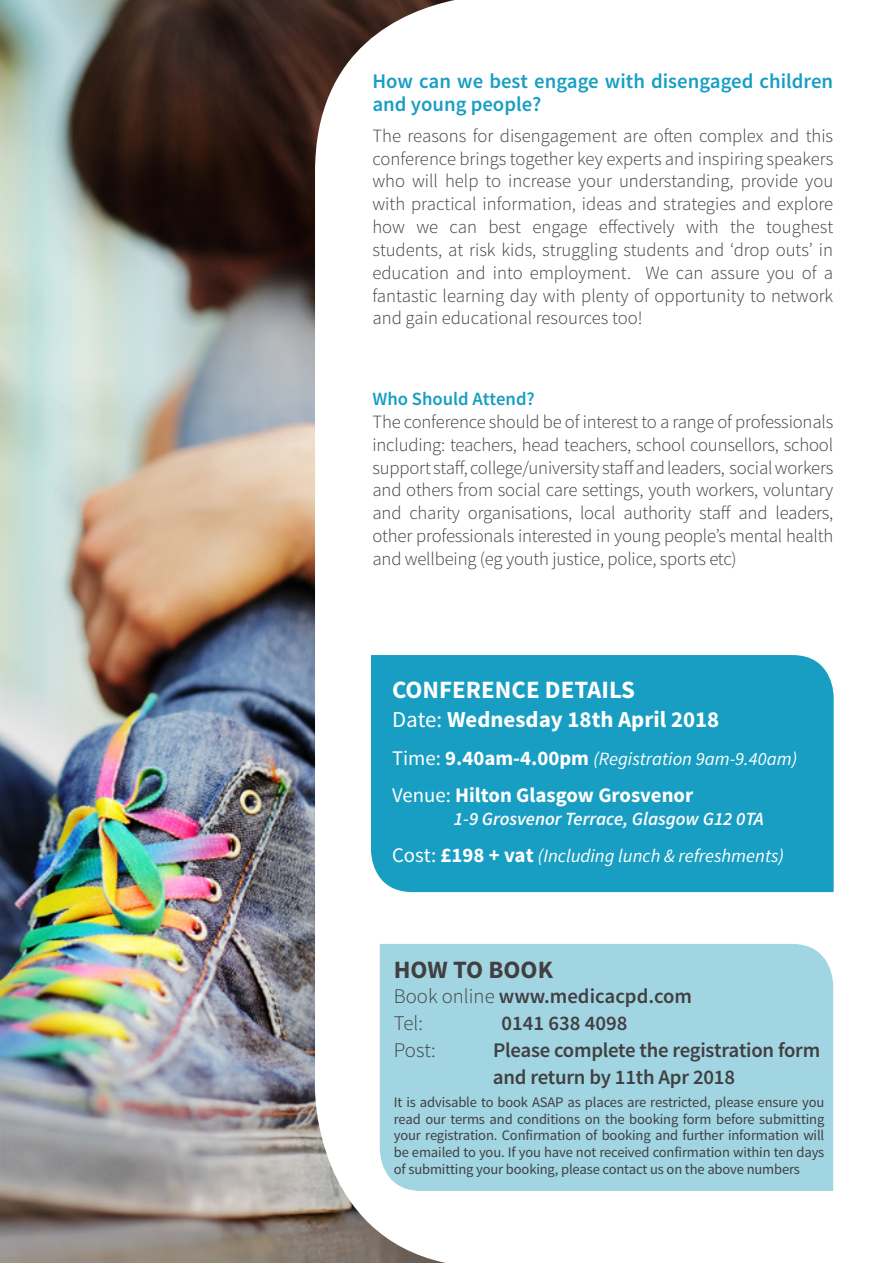
<style>
.page{position:relative;width:893px;height:1263px;background:#fff}
.page>*{position:absolute;margin:0;border:0;box-sizing:border-box;transform-origin:0 0}
.t1{font:700 24.9px "Source Sans Pro";color:#fff}
.t2{font:700 24.9px "Source Sans Pro";color:#413f41}
.t3{font:700 22.8px "Source Sans Pro";color:#fff}
.t4{font:600 20.7px/27px "Source Sans Pro";letter-spacing:-.01em;color:#413f41}
.t5{font:600 20.7px/22.8px "Source Sans Pro";color:#189ec3}
.t6{font:700 20.7px "Source Sans Pro";color:#fff}
.t7{font:300 20.7px "Source Sans Pro";color:#413f41}
.t8{font:300 18.75px/22.8px "Source Sans Pro";letter-spacing:-.01em;color:#413f41}
.t9{font:italic 600 18.75px/37.3px "Source Sans Pro";color:#fff}
.t10{font:italic 18.75px "Source Sans Pro";color:#fff}
.t11{font:14.55px/16.6px "Source Sans Pro";letter-spacing:-.01em;color:#413f41;text-align:justify}
.s1{font-weight:600;color:#189ec3}
.s2{font-weight:400}
.s3{font-style:normal;font-size:20.7px}
.s4{font-weight:700;font-style:normal;font-size:20.7px}
.s5{font-weight:400;font-style:normal;font-size:20.7px}
.s6{font-weight:300;font-size:20.7px;color:#a1d5e2}
.s7{font-weight:300}
</style>
<div class="page">
<div style="left:455px;top:655px;width:379px;height:237px;background:#189ec3"></div>
<img style="left:0;top:0;width:455px;height:1263px">
<div style="left:380px;top:944px;width:453px;height:247px;background:#a1d5e2"></div>
<p class="t5" style="left:372px;top:70px;width:462px">How can we best engage with disengaged children and young people?</p>
<p class="t8" style="left:372px;top:124px;width:462px;text-align:justify">The reasons for disengagement are often complex and this conference brings together key experts and inspiring speakers who will help to increase your understanding, provide you with practical information, ideas and strategies and explore how we can best engage effectively with the toughest students, at risk kids, struggling students and ‘drop outs’ in education and into employment. We can assure you of a fantastic learning day with plenty of opportunity to network and gain educational resources too!</p>
<p class="t8" style="left:372px;top:387px;width:462px"><span class="s1">Who Should Attend?<br></span>The conference should be of interest to a range of professionals including: teachers, head teachers, school counsellors, school support staff, college/university staff and leaders, social workers and others from social care settings, youth workers, voluntary and charity organisations, local authority staff and leaders, other professionals interested in young people’s mental health and wellbeing (eg youth justice, police, sports etc)</p>
<p class="t1" style="left:392px;top:674px;width:245px">CONFERENCE DETAILS</p>
<p class="t3" style="left:392px;top:705px;width:329px"><span class="s2">Date:</span> Wednesday 18th April 2018</p>
<p class="t10" style="left:392px;top:747px;width:407px"><span class="s3">Time:</span> <span class="s4">9.40am-4.00pm</span> (Registration 9am-9.40am)</p>
<p class="t6" style="left:392px;top:782px;width:303px"><span class="s2">Venue:</span> Hilton Glasgow Grosvenor</p>
<p class="t9" style="left:392px;top:800px;width:394px;text-indent:62px">1-9 Grosvenor Terrace, Glasgow G12 0TA<br><span class="s5">Cost:</span> <span class="s4">£198 + vat</span> <span class="s2">(Including lunch &amp; refreshments)</span></p>
<p class="t2" style="left:394px;top:954px;width:221px">HOW TO BOOK<span class="s6">Online:</span></p>
<p class="t4" style="left:394px;top:983px;width:300px"><span class="s7">Book online</span> www.medicacpd.com<br><span class="s7">Tel:</span></p>
<p class="t4" style="left:502px;top:1010px;width:127px">0141 638 4098</p>
<p class="t7" style="left:394px;top:1038px;width:44px">Post:</p>
<p class="t4" style="left:493px;top:1037px;width:329px">Please complete the registration form and return by 11th Apr 2018</p>
<p class="t11" style="left:394px;top:1094px;width:432px">It is advisable to book ASAP as places are restricted, please ensure you read our terms and conditions on the booking form before submitting your registration. Confirmation of booking and further information will be emailed to you. If you have not received confirmation within ten days of submitting your booking, please contact us on the above numbers</p>
</div>
